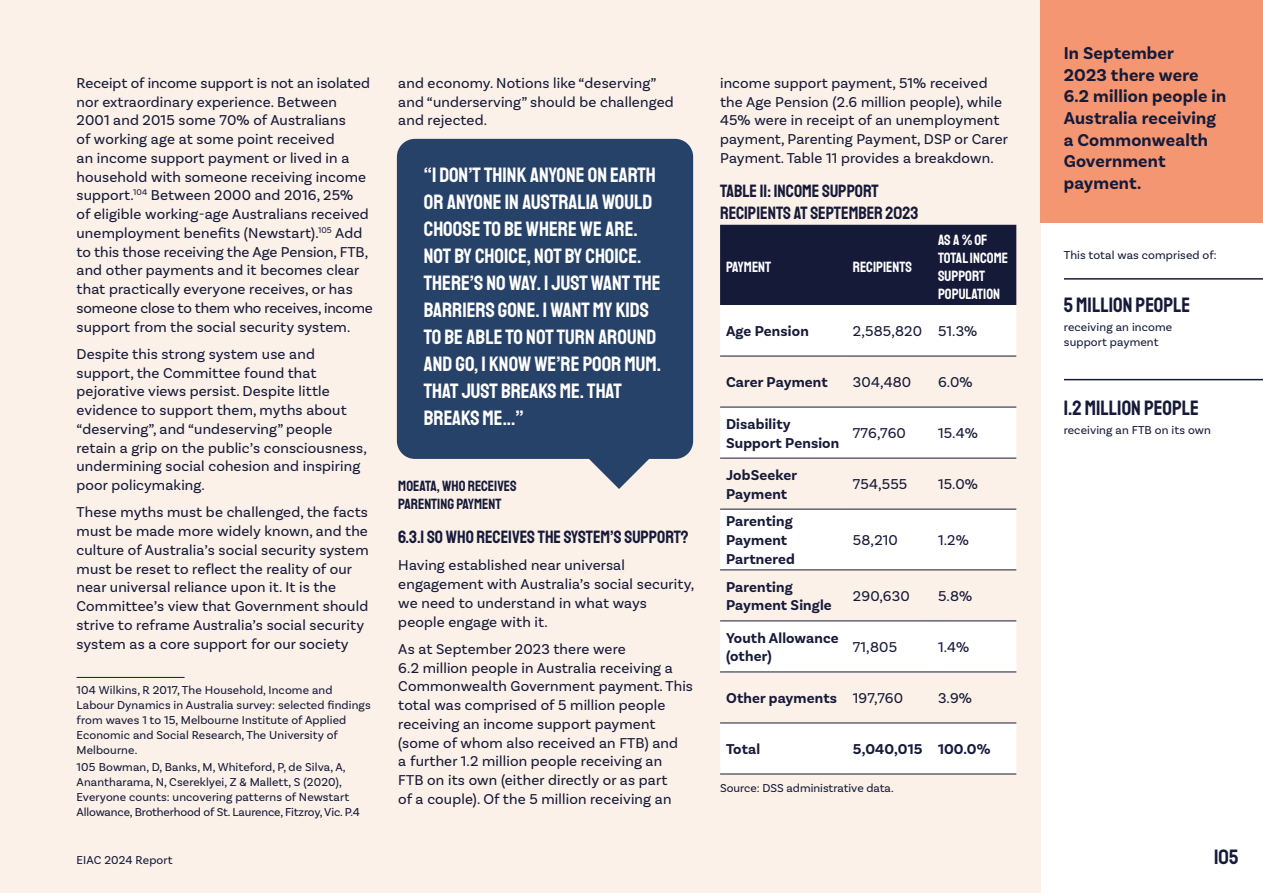
<style>
.page{position:relative;width:1263px;height:893px;background:#fff}
.page>*{position:absolute;margin:0;border:0;box-sizing:border-box;transform-origin:0 0}
.Speech_bubble_2{font:21px/27px "Staatliches";color:#fff}
.t1{font:21px "Staatliches";color:#161a39}
.t2{font:700 18px/21.6px "Basic Sans";letter-spacing:.01em;color:#161a39}
.Table_Figure_Heading__p{font:18px/21.6px "Staatliches";color:#161a39}
.Heading_B__H4{font:18px "Staatliches";color:#161a39}
.Body__p{font:15px/18.8px "Basic Sans";letter-spacing:.01em;color:#161a39}
.Body__p-2{font:700 15px/18.8px "Basic Sans";letter-spacing:.01em;color:#161a39}
.Quote_caption_table__p{font:15px/18px "Staatliches";color:#fff}
.Quote_caption_table__p-2{font:15px/18px "Staatliches";color:#161a39}
.Caption_A{font:12px/15px "Basic Sans";letter-spacing:.01em;color:#161a39}
</style>
<div class="page">
<div style="left:0;top:0;width:1041px;height:893px;background:#fbf1e8"></div>
<svg style="left:397px;top:139px;width:296px;height:350px;fill:#274268"></svg>
<hr style="left:77px;top:677px;width:108px;height:1px;background:#161a39">
<hr style="left:424px;top:186px;width:235px;height:1px;background:#274268">
<hr style="left:424px;top:213px;width:232px;height:1px;background:#274268">
<hr style="left:424px;top:240px;width:217px;height:1px;background:#274268">
<hr style="left:424px;top:267px;width:221px;height:1px;background:#274268">
<hr style="left:424px;top:294px;width:240px;height:1px;background:#274268">
<hr style="left:424px;top:321px;width:228px;height:1px;background:#274268">
<hr style="left:424px;top:348px;width:235px;height:1px;background:#274268">
<hr style="left:424px;top:375px;width:240px;height:1px;background:#274268">
<hr style="left:424px;top:402px;width:201px;height:1px;background:#274268">
<hr style="left:424px;top:429px;width:100px;height:1px;background:#274268">
<div style="left:720px;top:225px;width:296px;height:80px;background:#161a39"></div>
<svg style="left:720px;top:305px;width:296px;height:469px;fill:#fff"></svg>
<hr style="left:720px;top:356px;width:127px;height:1px;background:#161a39">
<hr style="left:847px;top:356px;width:85px;height:1px;background:#161a39">
<hr style="left:932px;top:356px;width:84px;height:1px;background:#161a39">
<hr style="left:720px;top:407px;width:127px;height:1px;background:#161a39">
<hr style="left:847px;top:407px;width:85px;height:1px;background:#161a39">
<hr style="left:932px;top:407px;width:84px;height:1px;background:#161a39">
<hr style="left:720px;top:458px;width:127px;height:1px;background:#161a39">
<hr style="left:847px;top:458px;width:85px;height:1px;background:#161a39">
<hr style="left:932px;top:458px;width:84px;height:1px;background:#161a39">
<hr style="left:720px;top:509px;width:127px;height:1px;background:#161a39">
<hr style="left:847px;top:509px;width:85px;height:1px;background:#161a39">
<hr style="left:932px;top:509px;width:84px;height:1px;background:#161a39">
<hr style="left:720px;top:569px;width:127px;height:1px;background:#161a39">
<hr style="left:847px;top:569px;width:85px;height:1px;background:#161a39">
<hr style="left:932px;top:569px;width:84px;height:1px;background:#161a39">
<hr style="left:720px;top:620px;width:127px;height:1px;background:#161a39">
<hr style="left:847px;top:620px;width:85px;height:1px;background:#161a39">
<hr style="left:932px;top:620px;width:84px;height:1px;background:#161a39">
<hr style="left:720px;top:672px;width:127px;height:1px;background:#161a39">
<hr style="left:847px;top:672px;width:85px;height:1px;background:#161a39">
<hr style="left:932px;top:672px;width:84px;height:1px;background:#161a39">
<hr style="left:720px;top:723px;width:127px;height:1px;background:#161a39">
<hr style="left:847px;top:723px;width:85px;height:1px;background:#161a39">
<hr style="left:932px;top:723px;width:84px;height:1px;background:#161a39">
<hr style="left:720px;top:774px;width:127px;height:1px;background:#161a39">
<hr style="left:847px;top:774px;width:85px;height:1px;background:#161a39">
<hr style="left:932px;top:774px;width:84px;height:1px;background:#161a39">
<div style="left:1041px;top:0;width:222px;height:222px;background:#f39671"></div>
<hr style="left:1064px;top:278px;width:199px;height:2px;background:#161a39">
<hr style="left:1064px;top:379px;width:199px;height:1px;background:#161a39">
<p class="Body__p" style="left:77px;top:73px;width:298px">Receipt of income support is not an isolated nor extraordinary experience. Between 2001 and 2015 some 70% of Australians<br>of working age at some point received<br>an income support payment or lived in a household with someone receiving income support.<sup>104</sup> Between 2000 and 2016, 25%<br>of eligible working-age Australians received unemployment benefits (Newstart).<sup>105</sup> Add to this those receiving the Age Pension, FTB, and other payments and it becomes clear that practically everyone receives, or has someone close to them who receives, income support from the social security system.</p>
<p class="Body__p" style="left:77px;top:344px;width:292px">Despite this strong system use and support, the Committee found that pejorative views persist. Despite little evidence to support them, myths about “deserving”, and “undeserving” people retain a grip on the public’s consciousness, undermining social cohesion and inspiring poor policymaking.</p>
<p class="Body__p" style="left:77px;top:503px;width:294px">These myths must be challenged, the facts must be made more widely known, and the culture of Australia’s social security system must be reset to reflect the reality of our near universal reliance upon it. It is the Committee’s view that Government should strive to reframe Australia’s social security system as a core support for our society</p>
<p class="Caption_A" style="left:77px;top:683px;width:296px">104 Wilkins, R 2017, The Household, Income and Labour Dynamics in Australia survey: selected findings from waves 1 to 15, Melbourne Institute of Applied Economic and Social Research, The University of Melbourne.</p>
<p class="Caption_A" style="left:77px;top:760px;width:285px">105 Bowman, D, Banks, M, Whiteford, P, de Silva, A, Anantharama, N, Csereklyei, Z &amp; Mallett, S (2020), Everyone counts: uncovering patterns of Newstart Allowance, Brotherhood of St. Laurence, Fitzroy, Vic. P.4</p>
<p class="Caption_A" style="left:77px;top:853px;width:98px">EIAC 2024 Report</p>
<p class="Body__p" style="left:398px;top:73px;width:277px">and economy. Notions like “deserving” and “underserving” should be challenged and rejected.</p>
<p class="Speech_bubble_2" style="left:424px;top:161px;width:239px">“I DON’T THINK ANYONE ON EARTH<br>OR ANYONE IN AUSTRALIA WOULD<br>CHOOSE TO BE WHERE WE ARE.<br>NOT BY CHOICE, NOT BY CHOICE.<br>THERE’S NO WAY. I JUST WANT THE<br>BARRIERS GONE. I WANT MY KIDS<br>TO BE ABLE TO NOT TURN AROUND<br>AND GO, I KNOW WE’RE POOR MUM.<br>THAT JUST BREAKS ME. THAT<br>BREAKS ME...”</p>
<p class="Quote_caption_table__p-2" style="left:398px;top:477px;width:120px">MOEATA, WHO RECEIVES<br>PARENTING PAYMENT</p>
<h4 class="Heading_B__H4" style="left:398px;top:525px;width:292px">6.3.1 SO WHO RECEIVES THE SYSTEM’S SUPPORT?</h4>
<p class="Body__p" style="left:398px;top:556px;width:297px">Having established near universal engagement with Australia’s social security, we need to understand in what ways people engage with it.</p>
<p class="Body__p" style="left:398px;top:639px;width:296px">As at September 2023 there were<br>6.2 million people in Australia receiving a Commonwealth Government payment. This total was comprised of 5 million people receiving an income support payment (some of whom also received an FTB) and<br>a further 1.2 million people receiving an<br>FTB on its own (either directly or as part<br>of a couple). Of the 5 million receiving an</p>
<p class="Body__p" style="left:720px;top:73px;width:289px">income support payment, 51% received the Age Pension (2.6 million people), while 45% were in receipt of an unemployment payment, Parenting Payment, DSP or Carer Payment. Table 11 provides a breakdown.</p>
<p class="Table_Figure_Heading__p" style="left:720px;top:180px;width:200px">TABLE 11: INCOME SUPPORT<br>RECIPIENTS AT SEPTEMBER 2023</p>
<p class="Quote_caption_table__p" style="left:726px;top:258px;width:47px">PAYMENT</p>
<p class="Quote_caption_table__p" style="left:853px;top:258px;width:60px">RECIPIENTS</p>
<p class="Quote_caption_table__p" style="left:938px;top:231px;width:72px">AS A % OF<br>TOTAL INCOME<br>SUPPORT<br>POPULATION</p>
<p class="Body__p-2" style="left:726px;top:322px;width:84px">Age Pension</p>
<p class="Body__p" style="left:853px;top:322px;width:71px">2,585,820</p>
<p class="Body__p" style="left:938px;top:322px;width:41px">51.3%</p>
<p class="Body__p-2" style="left:726px;top:373px;width:103px">Carer Payment</p>
<p class="Body__p" style="left:853px;top:373px;width:60px">304,480</p>
<p class="Body__p" style="left:938px;top:373px;width:36px">6.0%</p>
<p class="Body__p-2" style="left:726px;top:415px;width:115px">Disability<br>Support Pension</p>
<p class="Body__p" style="left:853px;top:424px;width:55px">776,760</p>
<p class="Body__p" style="left:938px;top:424px;width:41px">15.4%</p>
<p class="Body__p-2" style="left:726px;top:466px;width:72px">JobSeeker<br>Payment</p>
<p class="Body__p" style="left:853px;top:475px;width:56px">754,555</p>
<p class="Body__p" style="left:938px;top:475px;width:41px">15.0%</p>
<p class="Body__p-2" style="left:726px;top:512px;width:70px">Parenting<br>Payment<br>Partnered</p>
<p class="Body__p" style="left:853px;top:531px;width:46px">58,210</p>
<p class="Body__p" style="left:938px;top:531px;width:32px">1.2%</p>
<p class="Body__p-2" style="left:726px;top:577px;width:107px">Parenting<br>Payment Single</p>
<p class="Body__p" style="left:853px;top:586px;width:58px">290,630</p>
<p class="Body__p" style="left:938px;top:586px;width:36px">5.8%</p>
<p class="Body__p-2" style="left:726px;top:628px;width:114px">Youth Allowance (other)</p>
<p class="Body__p" style="left:853px;top:638px;width:46px">71,805</p>
<p class="Body__p" style="left:938px;top:638px;width:33px">1.4%</p>
<p class="Body__p-2" style="left:726px;top:689px;width:113px">Other payments</p>
<p class="Body__p" style="left:853px;top:689px;width:52px">197,760</p>
<p class="Body__p" style="left:938px;top:689px;width:36px">3.9%</p>
<p class="Body__p-2" style="left:726px;top:740px;width:36px">Total</p>
<p class="Body__p-2" style="left:853px;top:740px;width:71px">5,040,015</p>
<p class="Body__p-2" style="left:938px;top:740px;width:54px">100.0%</p>
<p class="Caption_A" style="left:720px;top:780px;width:175px">Source: DSS administrative data.</p>
<p class="t2" style="left:1064px;top:43px;width:164px">In September<br>2023 there were<br>6.2 million people in<br>Australia receiving a Commonwealth<br>Government payment.</p>
<p class="Caption_A" style="left:1064px;top:247px;width:155px">This total was comprised of:</p>
<h1 class="t1" style="left:1064px;top:291px;width:128px">5 MILLION PEOPLE</h1>
<p class="Caption_A" style="left:1064px;top:319px;width:110px">receiving an income support payment</p>
<h1 class="t1" style="left:1064px;top:393px;width:137px">1.2 MILLION PEOPLE</h1>
<p class="Caption_A" style="left:1064px;top:422px;width:149px">receiving an FTB on its own</p>
<h1 class="t1" style="left:1214px;top:843px;width:25px">105</h1>
</div>
